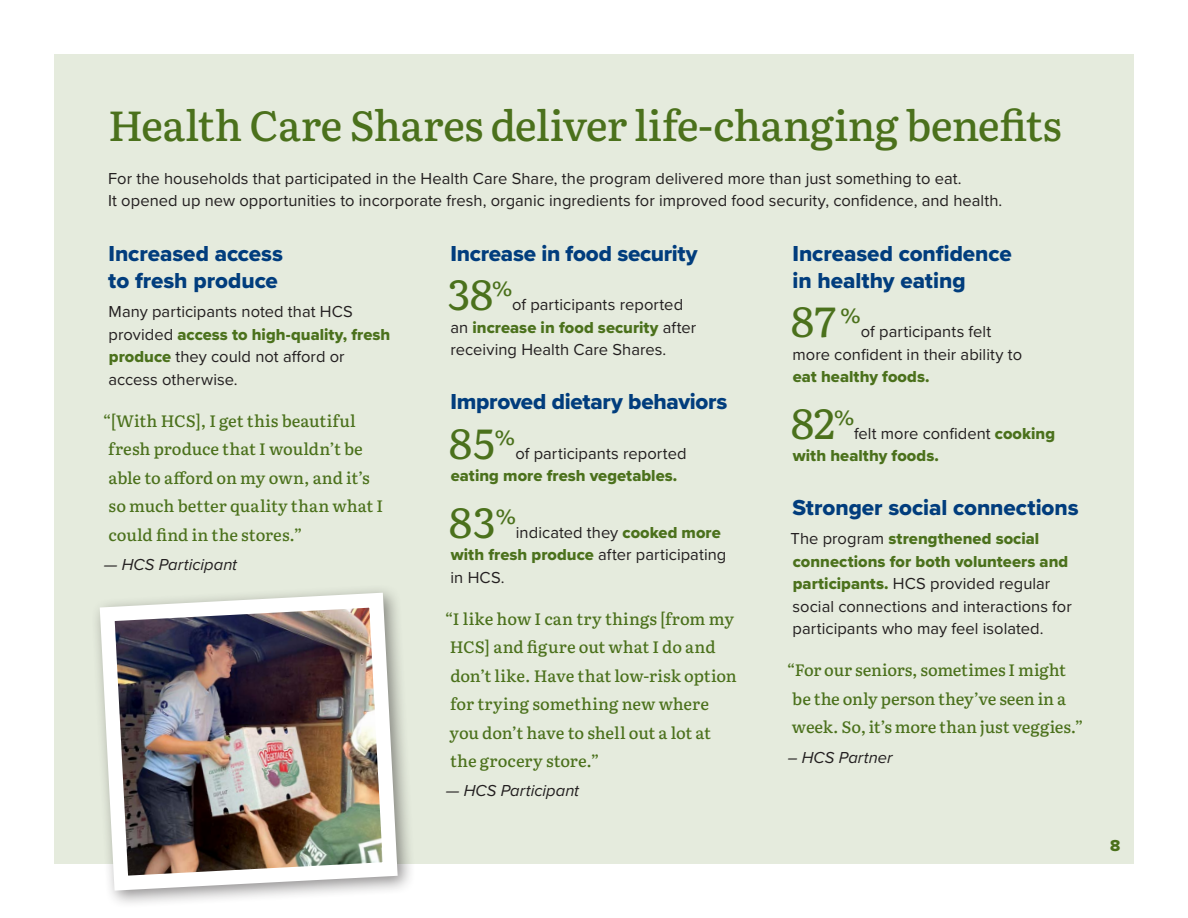
<style>
.page{position:relative;width:1188px;height:918px;background:#fff}
.page>*{position:absolute;margin:0;border:0;box-sizing:border-box;transform-origin:0 0}
.t1{font:500 42px "Literata";letter-spacing:-.02em;color:#4b711c}
.t2{font:42px "Literata";letter-spacing:.01em;color:#4b711c}
.t3{font:22.5px/27px "Proxima Nova Extrabld";letter-spacing:-.005em;color:#013d7d}
.t4{font:16.5px/22.5px "Proxima Nova";letter-spacing:.005em;color:#231f20}
.t5{font:500 16.5px/28.5px "Literata";color:#4b711c}
.t6{font:16.5px/22.5px "Proxima Nova Extrabld";letter-spacing:.005em;color:#4b711c}
.t7{font:italic 16.5px "Proxima Nova";color:#231f20}
.s1{font-family:"Proxima Nova Extrabld";color:#4b711c}
.s2{font-family:"Proxima Nova";color:#231f20}
</style>
<div class="page">
<div style="left:54px;top:54px;width:1080px;height:810px;background:#e5ebdd"></div>
<div style="left:90px;top:583px;width:326px;height:326px;background:#231f20;opacity:.5"></div>
<img style="left:92px;top:585px;width:313px;height:313px">
<p class="t1" style="left:108px;top:93px;width:955px">Health Care Shares deliver life-changing benefits</p>
<p class="t4" style="left:108px;top:166px;width:896px">For the households that participated in the Health Care Share, the program delivered more than just something to eat.<br>It opened up new opportunities to incorporate fresh, organic ingredients for improved food security, confidence, and health.</p>
<p class="t3" style="left:108px;top:239px;width:176px">Increased access to fresh produce</p>
<p class="t4" style="left:108px;top:300px;width:283px">Many participants noted that HCS provided <span class="s1">access to high-quality, fresh produce</span> they could not afford or access otherwise.</p>
<p class="t5" style="left:108px;top:405px;width:276px;text-indent:-6px">“[With HCS], I get this beautiful fresh produce that I wouldn’t be able to afford on my own, and it’s so much better quality than what I could find in the stores.”</p>
<p class="t7" style="left:104px;top:552px;width:135px">— HCS Participant</p>
<p class="t3" style="left:450px;top:239px;width:249px">Increase in food security</p>
<p class="t2" style="left:448px;top:263px;width:66px">38<sup>%</sup></p>
<p class="t3" style="left:792px;top:239px;width:221px">Increased confidence in healthy eating</p>
<p class="t2" style="left:791px;top:290px;width:71px">87<sup>%</sup></p>
<p class="t4" style="left:450px;top:293px;width:247px;text-indent:62px">of participants reported an <span class="s1">increase in food security</span> after receiving Health Care Shares.</p>
<p class="t3" style="left:450px;top:388px;width:278px">Improved dietary behaviors</p>
<p class="t2" style="left:449px;top:411px;width:68px">85<sup>%</sup></p>
<p class="t4" style="left:793px;top:320px;width:231px;text-indent:68px">of participants felt more confident in their ability to <span class="s1">eat healthy foods.</span></p>
<p class="t2" style="left:791px;top:391px;width:65px">82<sup>%</sup></p>
<p class="t6" style="left:793px;top:422px;width:264px;text-indent:61px"><span class="s2">felt more confident</span> cooking with healthy foods.</p>
<p class="t3" style="left:792px;top:494px;width:288px">Stronger social connections</p>
<p class="t4" style="left:791px;top:527px;width:283px">The program <span class="s1">strengthened social connections for both volunteers and participants.</span> HCS provided regular social connections and interactions for participants who may feel isolated.</p>
<p class="t5" style="left:792px;top:655px;width:293px;text-indent:-5px">“For our seniors, sometimes I might be the only person they’ve seen in a week. So, it’s more than just veggies.”</p>
<p class="t7" style="left:788px;top:745px;width:106px">– HCS Partner</p>
<p class="t6" style="left:451px;top:442px;width:237px;text-indent:65px"><span class="s2">of participants reported </span>eating more fresh vegetables.</p>
<p class="t2" style="left:449px;top:490px;width:68px">83<sup>%</sup></p>
<p class="t4" style="left:451px;top:520px;width:277px;text-indent:65px">indicated they <span class="s1">cooked more with fresh produce</span> after participating in HCS.</p>
<p class="t5" style="left:445px;top:603px;width:294px">“I like how I can try things [from my<br>HCS] and figure out what I do and don’t like. Have that low-risk option for trying something new where you don’t have to shell out a lot at<br>the grocery store.”</p>
<p class="t7" style="left:446px;top:778px;width:135px">— HCS Participant</p>
<p class="t6" style="left:1110px;top:834px;width:12px">8</p>
</div>
